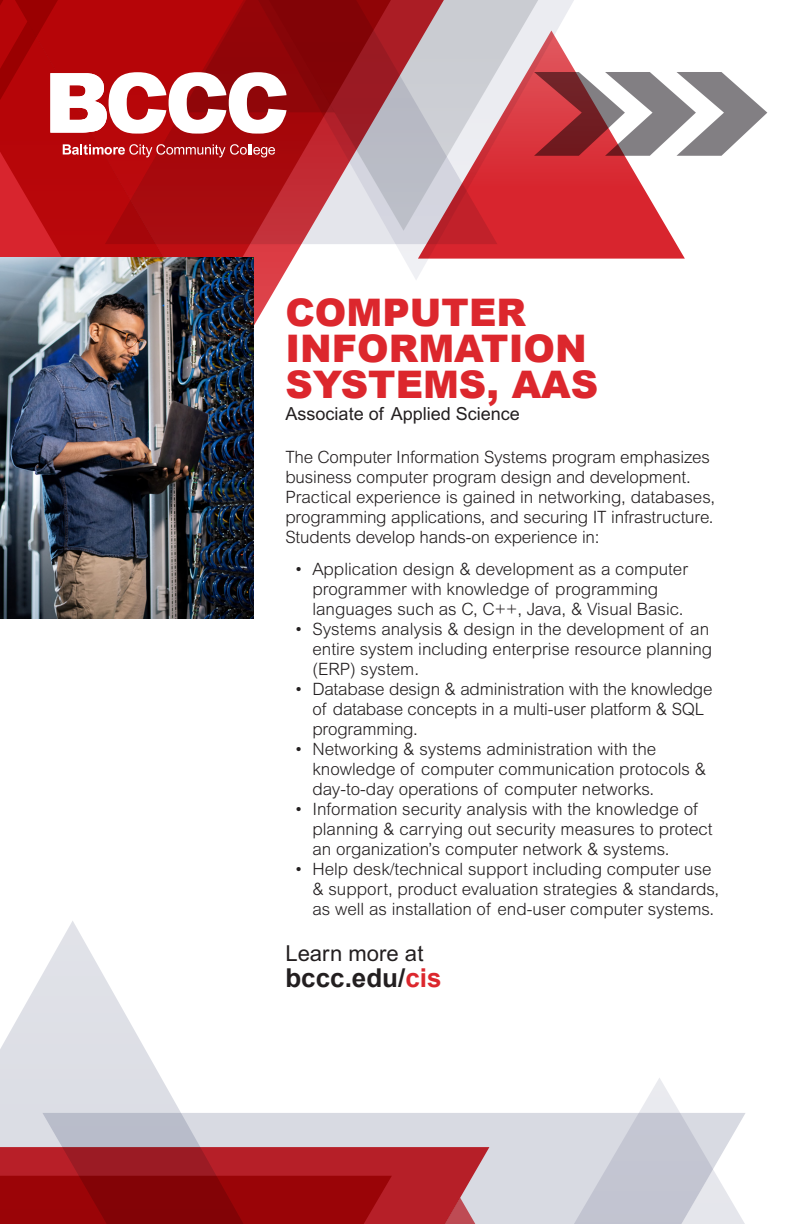
<style>
.page{position:relative;width:792px;height:1224px;background:#fff}
.page>*{position:absolute;margin:0;border:0;box-sizing:border-box;transform-origin:0 0}
.t1{font:900 38px/36px "Arial";color:#dc272d}
.t2{font:700 26px "Arial";color:#231f20}
.t3{font:22px "Arial MT Pro";color:#231f20}
.text{font:18px "Arial MT Pro";color:#231f20}
.text-2{font:300 17px/20px "Arial MT Std";color:#231f20}
.s1{color:#dc272d}
</style>
<div class="page">
<svg style="left:497px;top:0;width:77px;height:31px;fill:#ebecf1"></svg>
<svg style="left:472px;top:31px;width:213px;height:228px"></svg>
<svg style="left:335px;top:0;width:137px;height:280px"></svg>
<svg style="left:534px;top:72px;width:233px;height:84px"></svg>
<svg style="left:0;top:0;width:335px;height:325px"></svg>
<img style="left:0;top:258px;width:254px;height:361px">
<svg style="left:0;top:921px;width:153px;height:142px;fill:#e0e2e8"></svg>
<div style="left:0;top:1063px;width:181px;height:84px;background:#dcdee5"></div>
<svg style="left:42px;top:1113px;width:470px;height:34px;fill:#d8dae2"></svg>
<svg style="left:0;top:1147px;width:512px;height:77px"></svg>
<svg style="left:512px;top:1078px;width:233px;height:146px"></svg>
<p class="t1" style="left:285px;top:293px;width:242px">COMPUTER</p>
<p class="t1" style="left:285px;top:329px;width:314px">INFORMATION<br>SYSTEMS, AAS</p>
<p class="text" style="left:285px;top:403px;width:236px">Associate of Applied Science</p>
<p class="text-2" style="left:285px;top:447px;width:431px">The Computer Information Systems program emphasizes business computer program design and development.<br>Practical experience is gained in networking, databases, programming applications, and securing IT infrastructure.<br>Students develop hands-on experience in:</p>
<p class="text-2" style="left:312px;top:559px;width:377px;text-indent:-18px">• Application design &amp; development as a computer programmer with knowledge of programming languages such as C, C++, Java, &amp; Visual Basic.</p>
<p class="text-2" style="left:312px;top:619px;width:401px;text-indent:-18px">• Systems analysis &amp; design in the development of an entire system including enterprise resource planning (ERP) system.</p>
<p class="text-2" style="left:312px;top:679px;width:402px;text-indent:-18px">• Database design &amp; administration with the knowledge of database concepts in a multi-user platform &amp; SQL programming.</p>
<p class="text-2" style="left:312px;top:739px;width:395px;text-indent:-18px">• Networking &amp; systems administration with the knowledge of computer communication protocols &amp; day-to-day operations of computer networks.</p>
<p class="text-2" style="left:312px;top:799px;width:402px;text-indent:-18px">• Information security analysis with the knowledge of planning &amp; carrying out security measures to protect an organization’s computer network &amp; systems.</p>
<p class="text-2" style="left:312px;top:859px;width:408px;text-indent:-18px">• Help desk/technical support including computer use &amp; support, product evaluation strategies &amp; standards, as well as installation of end-user computer systems.</p>
<p class="t3" style="left:285px;top:941px;width:140px">Learn more at</p>
<p class="t2" style="left:285px;top:961px;width:158px">bccc.edu/<span class="s1">cis</span></p>
</div>
